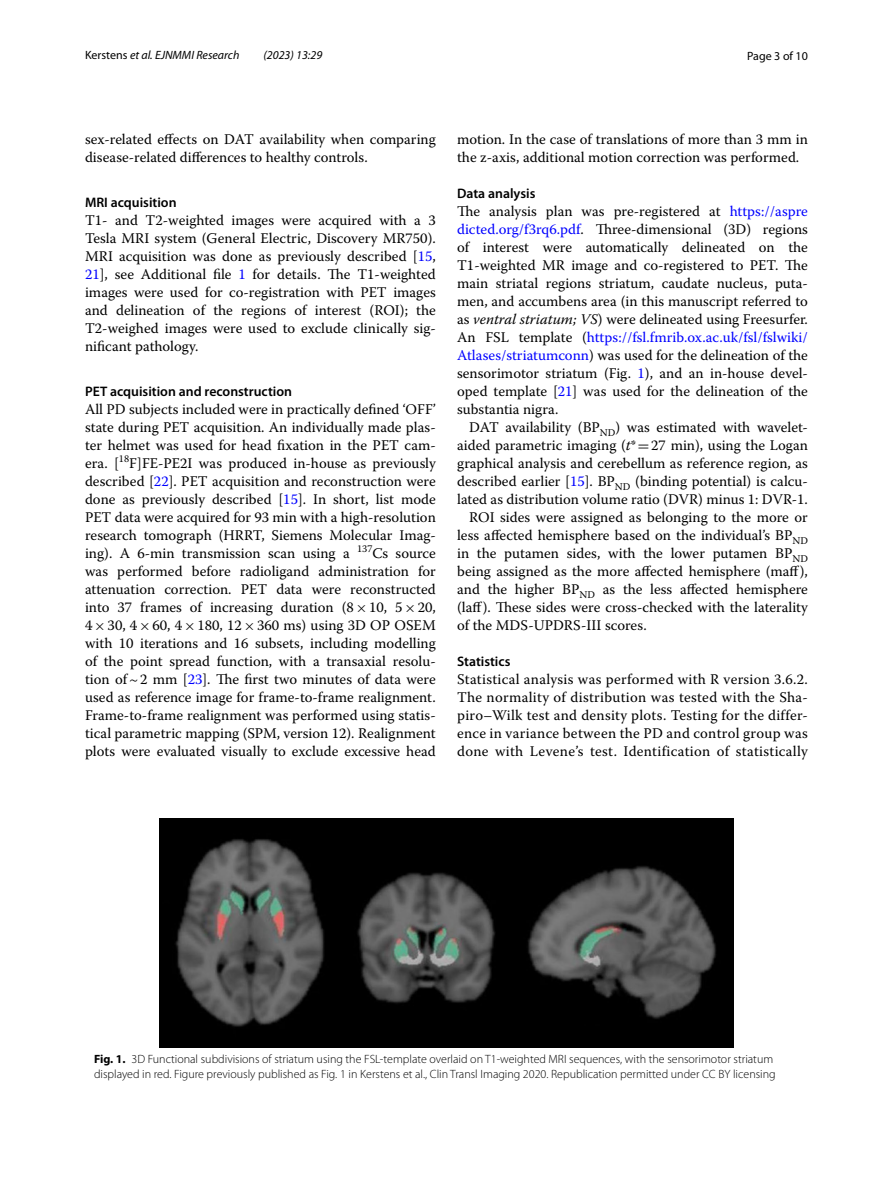
<style>
.page{position:relative;width:893px;height:1187px;background:#fff}
.page>*{position:absolute;margin:0;border:0;box-sizing:border-box;transform-origin:0 0}
.t1{font:14.7px/18px "Warnock Pro";color:#000;text-align:justify}
.t2{font:600 13.8px "Myriad Pro";color:#000}
.t3{font:300 12px/15px "Myriad Pro";color:#000}
.t4{font:italic 12px "Myriad Pro";color:#000}
.t5{font:12px "Myriad Pro";color:#000}
.s1{font-style:normal}
.s2{color:#00f}
.s3{font-family:"MTSY"}
.s4{font-style:italic}
.s5{font-weight:700}
</style>
<div class="page">
<img style="left:160px;top:818px;width:573px;height:229px">
<p class="t4" style="left:85px;top:48px;width:156px"><span class="s1">Kerstens</span> et al. EJNMMI Research</p>
<p class="t4" style="left:263px;top:48px;width:60px">(2023) 13:29</p>
<p class="t5" style="left:747px;top:48px;width:62px">Page 3 of 10</p>
<p class="t1" style="left:85px;top:130px;width:352px">sex-related effects on DAT availability when comparing disease-related differences to healthy controls.</p>
<p class="t2" style="left:85px;top:193px;width:93px">MRI acquisition</p>
<p class="t1" style="left:85px;top:211px;width:352px">T1- and T2-weighted images were acquired with a 3<br>Tesla MRI system (General Electric, Discovery MR750).<br>MRI acquisition was done as previously described [<span class="s2">15</span>, <span class="s2">21</span>], see Additional file <span class="s2">1</span> for details. The T1-weighted images were used for co-registration with PET images and delineation of the regions of interest (ROI); the T2-weighed images were used to exclude clinically sig&shy;nificant pathology.</p>
<p class="t2" style="left:85px;top:382px;width:208px">PET acquisition and reconstruction</p>
<p class="t1" style="left:85px;top:400px;width:352px">All PD subjects included were in practically defined ‘OFF’ state during PET acquisition. An individually made plas&shy;ter helmet was used for head fixation in the PET cam&shy;era. [<sup>18</sup>F]FE-PE2I was produced in-house as previously described [<span class="s2">22</span>]. PET acquisition and reconstruction were done as previously described [<span class="s2">15</span>]. In short, list mode PET data were acquired for 93 min with a high-resolution research tomograph (HRRT, Siemens Molecular Imag&shy;ing). A 6-min transmission scan using a <sup>137</sup>Cs source was performed before radioligand administration for attenuation correction. PET data were reconstructed into 37 frames of increasing duration (8<span class="s3">×</span>10, 5<span class="s3">×</span>20, 4<span class="s3">×</span>30, 4<span class="s3">×</span>60, 4<span class="s3">×</span>180, 12<span class="s3">×</span>360 ms) using 3D OP OSEM with 10 iterations and 16 subsets, including modelling of the point spread function, with a transaxial resolu&shy;tion of~2 mm [<span class="s2">23</span>]. The first two minutes of data were used as reference image for frame-to-frame realignment.<br>Frame-to-frame realignment was performed using statis&shy;tical parametric mapping (SPM, version 12). Realignment plots were evaluated visually to exclude excessive head</p>
<p class="t1" style="left:457px;top:130px;width:352px">motion. In the case of translations of more than 3 mm in the z-axis, additional motion correction was performed.</p>
<p class="t2" style="left:457px;top:184px;width:80px">Data analysis</p>
<p class="t1" style="left:457px;top:202px;width:352px">The analysis plan was pre-registered at <span class="s2">https://aspre dicted.org/f3rq6.pdf</span>. Three-dimensional (3D) regions of interest were automatically delineated on the T1-weighted MR image and co-registered to PET. The main striatal regions striatum, caudate nucleus, puta&shy;men, and accumbens area (in this manuscript referred to as <span class="s4">ventral striatum; VS</span>) were delineated using Freesurfer.<br>An FSL template (<span class="s2">https://fsl.fmrib.ox.ac.uk/fsl/fslwiki/ Atlases/striatumconn</span>) was used for the delineation of the sensorimotor striatum (Fig. <span class="s2">1</span>), and an in-house devel&shy;oped template [<span class="s2">21</span>] was used for the delineation of the substantia nigra.</p>
<p class="t1" style="left:469px;top:418px;width:340px">DAT availability (BP<sub>ND</sub>) was estimated with wavelet-</p>
<p class="t1" style="left:457px;top:436px;width:352px">aided parametric imaging (<span class="s4">t</span>*<span class="s3">=</span>27 min), using the Logan</p>
<p class="t1" style="left:457px;top:454px;width:352px">graphical analysis and cerebellum as reference region, as</p>
<p class="t1" style="left:457px;top:472px;width:352px">described earlier [<span class="s2">15</span>]. BP<sub>ND</sub> (binding potential) is calcu-</p>
<p class="t1" style="left:457px;top:490px;width:352px">lated as distribution volume ratio (DVR) minus 1: DVR-1.</p>
<p class="t1" style="left:469px;top:508px;width:340px">ROI sides were assigned as belonging to the more or</p>
<p class="t1" style="left:457px;top:526px;width:352px">less affected hemisphere based on the individual’s BP<sub>ND</sub></p>
<p class="t1" style="left:457px;top:544px;width:352px">in the putamen sides, with the lower putamen BP<sub>ND</sub></p>
<p class="t1" style="left:457px;top:562px;width:352px">being assigned as the more affected hemisphere (maff),</p>
<p class="t1" style="left:457px;top:580px;width:352px">and the higher BP<sub>ND</sub> as the less affected hemisphere</p>
<p class="t1" style="left:457px;top:598px;width:352px">(laff). These sides were cross-checked with the laterality</p>
<p class="t1" style="left:457px;top:616px;width:191px">of the MDS-UPDRS-III scores.</p>
<p class="t2" style="left:457px;top:652px;width:55px">Statistics</p>
<p class="t1" style="left:457px;top:670px;width:352px">Statistical analysis was performed with R version 3.6.2.<br>The normality of distribution was tested with the Sha&shy;piro–Wilk test and density plots. Testing for the differ&shy;ence in variance between the PD and control group was done with Levene’s test. Identification of statistically</p>
<p class="t3" style="left:94px;top:1051px;width:683px"><span class="s5">Fig. 1.</span> 3D Functional subdivisions of striatum using the FSL-template overlaid on T1-weighted MRI sequences, with the sensorimotor striatum displayed in red. Figure previously published as Fig. 1 in Kerstens et al., Clin Transl Imaging 2020. Republication permitted under CC BY licensing</p>
</div>
